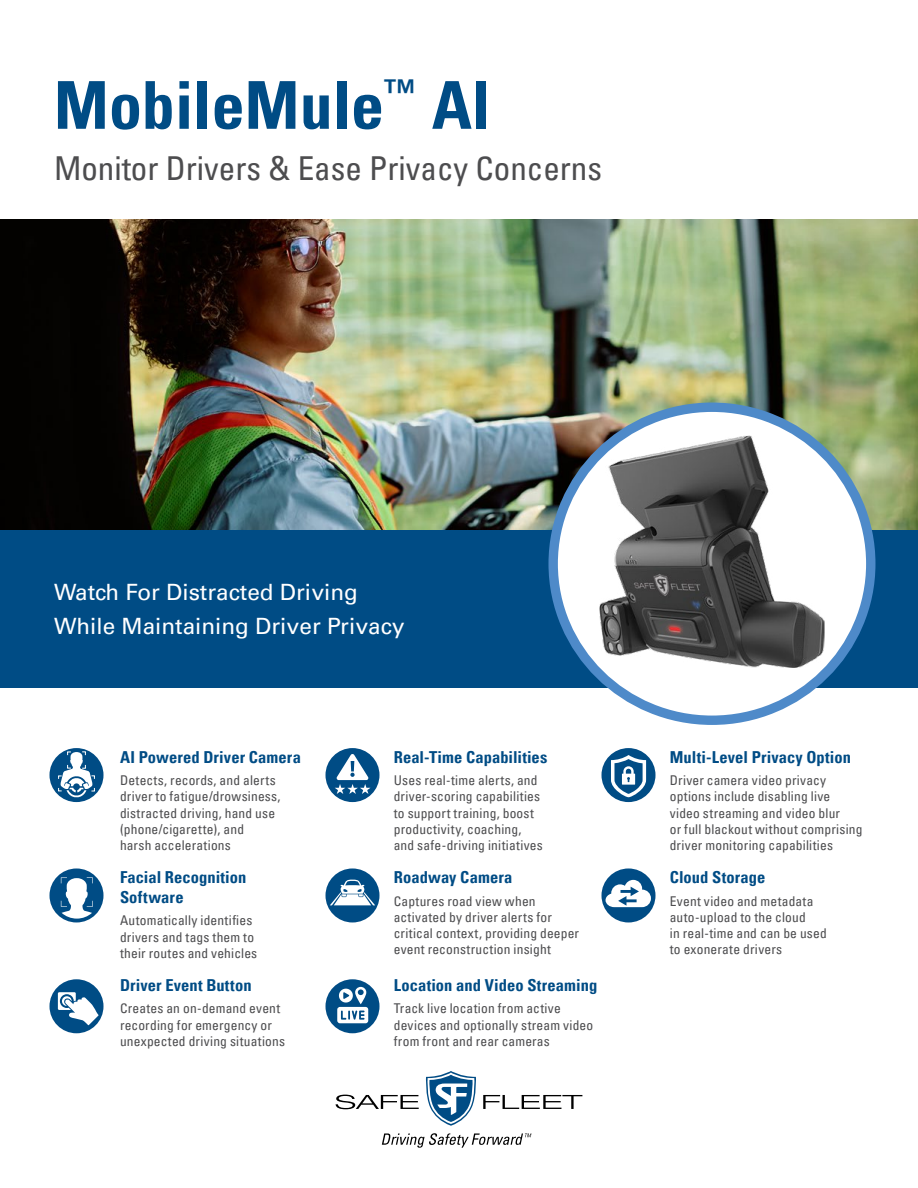
<style>
.page{position:relative;width:918px;height:1188px;background:#fff}
.page>*{position:absolute;margin:0;border:0;box-sizing:border-box;transform-origin:0 0}
.t1{font:700 condensed 66px "Univers LT Pro";color:#004c85}
.t2{font:condensed 33px "Univers LT Pro";color:#4d4d4f}
.t3{font:22.5px/34.5px "Univers LT Pro 55 Roman";color:#fff}
.t4{font:700 condensed 16.5px/19.8px "Univers LT Pro";letter-spacing:.005em;color:#004c85}
.t5{font:condensed 13.5px/16.2px "Univers LT Pro";letter-spacing:.015em;color:#4d4d4f}
</style>
<div class="page">
<img style="left:0;top:219px;width:918px;height:311px">
<div style="left:0;top:530px;width:918px;height:158px;background:#004c85"></div>
<svg style="left:382px;top:1133px;width:149px;height:15px"></svg>
<svg style="left:336px;top:1095px;width:83px;height:14px"></svg>
<svg style="left:483px;top:1095px;width:99px;height:14px"></svg>
<svg style="left:425px;top:1071px;width:51px;height:55px"></svg>
<div style="left:553px;top:407px;width:318px;height:313px;background:#fff;border-radius:50%"></div>
<img style="left:599px;top:436px;width:226px;height:232px">
<div style="left:548px;top:403px;width:327px;height:322px;border:9px solid #4e8ac9;border-radius:50%"></div>
<div style="left:50px;top:748px;width:54px;height:54px;background:#004c85;border-radius:50%"></div>
<svg style="left:58px;top:751px;width:37px;height:47px"></svg>
<div style="left:49px;top:868px;width:54px;height:54px;background:#004c85;border-radius:50%"></div>
<svg style="left:61px;top:877px;width:32px;height:42px"></svg>
<div style="left:326px;top:748px;width:54px;height:54px;background:#004c85;border-radius:50%"></div>
<svg style="left:335px;top:754px;width:35px;height:40px"></svg>
<div style="left:50px;top:979px;width:54px;height:54px;background:#004c85;border-radius:50%"></div>
<svg style="left:58px;top:992px;width:41px;height:33px"></svg>
<div style="left:602px;top:868px;width:54px;height:54px;background:#004c85;border-radius:50%"></div>
<svg style="left:606px;top:880px;width:45px;height:27px"></svg>
<div style="left:602px;top:748px;width:54px;height:54px;background:#004c85;border-radius:50%"></div>
<svg style="left:611px;top:755px;width:35px;height:42px"></svg>
<div style="left:326px;top:979px;width:54px;height:54px;background:#004c85;border-radius:50%"></div>
<svg style="left:337px;top:987px;width:31px;height:36px"></svg>
<div style="left:326px;top:868px;width:54px;height:54px;background:#004c85;border-radius:50%"></div>
<svg style="left:330px;top:879px;width:45px;height:26px"></svg>
<h1 class="t1" style="left:54px;top:65px;width:438px">MobileMule<sup>™</sup> AI</h1>
<h2 class="t2" style="left:54px;top:147px;width:549px">Monitor Drivers &amp; Ease Privacy Concerns</h2>
<h3 class="t3" style="left:54px;top:573px;width:352px">Watch For Distracted Driving<br>While Maintaining Driver Privacy</h3>
<p class="t4" style="left:120px;top:747px;width:182px">AI Powered Driver Camera</p>
<p class="t5" style="left:120px;top:772px;width:162px">Detects, records, and alerts driver to fatigue/drowsiness, distracted driving, hand use (phone/cigarette), and<br>harsh accelerations</p>
<p class="t4" style="left:120px;top:867px;width:128px">Facial Recognition<br>Software</p>
<p class="t5" style="left:120px;top:912px;width:139px">Automatically identifies drivers and tags them to their routes and vehicles</p>
<p class="t4" style="left:120px;top:975px;width:133px">Driver Event Button</p>
<p class="t5" style="left:120px;top:1000px;width:167px">Creates an on-demand event recording for emergency or unexpected driving situations</p>
<p class="t4" style="left:394px;top:747px;width:155px">Real-Time Capabilities</p>
<p class="t5" style="left:394px;top:772px;width:151px">Uses real-time alerts, and driver-scoring capabilities to support training, boost productivity, coaching, and safe-driving initiatives</p>
<p class="t4" style="left:394px;top:867px;width:120px">Roadway Camera</p>
<p class="t5" style="left:394px;top:892px;width:187px">Captures road view when activated by driver alerts for critical context, providing deeper event reconstruction insight</p>
<p class="t4" style="left:394px;top:975px;width:205px">Location and Video Streaming</p>
<p class="t5" style="left:394px;top:1000px;width:201px">Track live location from active devices and optionally stream video from front and rear cameras</p>
<p class="t4" style="left:670px;top:747px;width:183px">Multi-Level Privacy Option</p>
<p class="t5" style="left:670px;top:772px;width:194px">Driver camera video privacy options include disabling live video streaming and video blur<br>or full blackout without comprising driver monitoring capabilities</p>
<p class="t4" style="left:670px;top:867px;width:97px">Cloud Storage</p>
<p class="t5" style="left:670px;top:892px;width:159px">Event video and metadata auto-upload to the cloud<br>in real-time and can be used to exonerate drivers</p>
</div>
